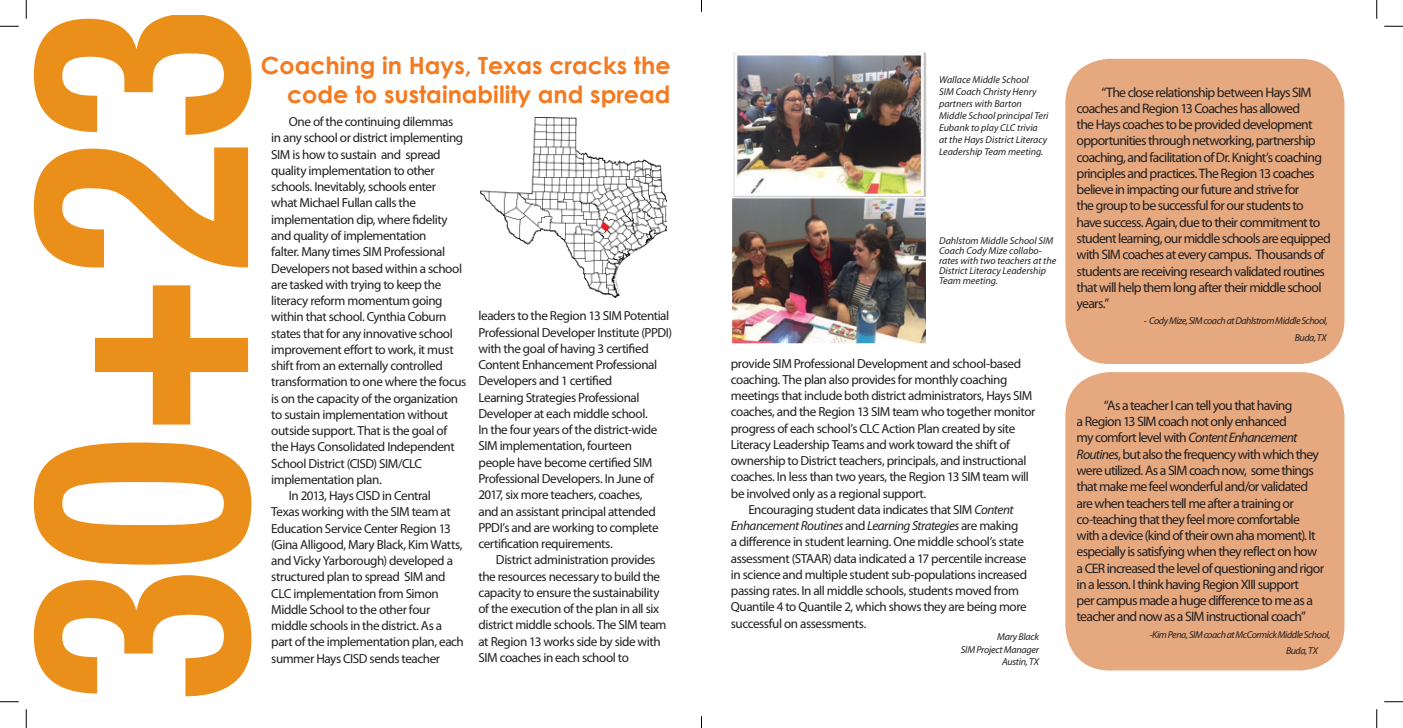
<style>
.page{position:relative;width:1403px;height:728px;background:#fff}
.page>*{position:absolute;margin:0;border:0;box-sizing:border-box;transform-origin:0 0}
.t1{font:700 condensed 302.5px "Helvetica Neue";color:#eb8f1b;scale:.91 1}
.t2{font:700 23.75px/28.5px "Century Gothic";color:#f47a20;text-align:right}
.t3{font:13.75px/16.2px "Myriad Pro";letter-spacing:-.055em;color:#231f20}
.t4{font:13.12px/16.2px "Myriad Pro";letter-spacing:-.035em;color:#231f20}
.t5{font:italic 13.12px "Myriad Pro";letter-spacing:-.035em;color:#231f20}
.t6{font:italic 10px/12px "Myriad Pro";color:#231f20}
.t7{font:italic 10px/16.2px "Myriad Pro";letter-spacing:-.045em;color:#231f20;text-align:right}
.t8{font:italic 10px/12.5px "Myriad Pro";letter-spacing:-.025em;color:#231f20;text-align:right}
.s1{font-style:italic}
.s2{font-style:normal}
</style>
<div class="page">
<img style="left:481px;top:118px;width:185px;height:180px">
<div style="left:1071px;top:64px;width:267px;height:294px;background:#e5a87f;border-radius:39px"></div>
<div style="left:1065px;top:59px;width:279px;height:305px;border:11px solid #e5a87f;border-radius:39px"></div>
<div style="left:1071px;top:378px;width:267px;height:286px;background:#e5a87f;border-radius:39px"></div>
<div style="left:1065px;top:372px;width:279px;height:298px;border:11px solid #e5a87f;border-radius:39px"></div>
<img style="left:734px;top:52px;width:192px;height:145px">
<div style="left:732px;top:50px;width:196px;height:151px;border:1px solid #fff"></div>
<img style="left:733px;top:199px;width:192px;height:143px">
<div style="left:731px;top:197px;width:196px;height:147px;border:1px solid #fff"></div>
<svg style="left:0;top:25px;width:19px;height:2px"></svg>
<svg style="left:1384px;top:25px;width:18px;height:2px"></svg>
<svg style="left:0;top:701px;width:19px;height:1px"></svg>
<svg style="left:1384px;top:701px;width:18px;height:1px"></svg>
<svg style="left:25px;top:0;width:2px;height:19px"></svg>
<svg style="left:25px;top:709px;width:2px;height:19px"></svg>
<svg style="left:1376px;top:0;width:1px;height:19px"></svg>
<svg style="left:1376px;top:709px;width:1px;height:19px"></svg>
<svg style="left:701px;top:716px;width:1px;height:12px"></svg>
<h1 class="t1" style="left:-111px;top:701px;width:763px;rotate:-90deg">30+23</h1>
<h2 class="t2" style="left:261px;top:50px;width:411px">Coaching in Hays, Texas cracks the code to sustainability and spread</h2>
<p class="t4" style="left:289px;top:114px;width:166px">One of the continuing dilemmas</p>
<p class="t4" style="left:271px;top:130px;width:193px">in any school or district implementing</p>
<p class="t4" style="left:271px;top:146px;width:171px">SIM is how to sustain and spread</p>
<p class="t4" style="left:271px;top:163px;width:165px">quality implementation to other</p>
<p class="t4" style="left:271px;top:179px;width:166px">schools. Inevitably, schools enter</p>
<p class="t4" style="left:271px;top:195px;width:146px">what Michael Fullan calls the</p>
<p class="t4" style="left:271px;top:211px;width:178px">implementation dip, where fidelity</p>
<p class="t4" style="left:271px;top:228px;width:157px">and quality of implementation</p>
<p class="t4" style="left:271px;top:244px;width:175px">falter. Many times SIM Professional</p>
<p class="t4" style="left:271px;top:260px;width:192px">Developers not based within a school</p>
<p class="t4" style="left:271px;top:276px;width:171px">are tasked with trying to keep the</p>
<p class="t4" style="left:271px;top:293px;width:173px">literacy reform momentum going</p>
<p class="t4" style="left:271px;top:309px;width:177px">within that school. Cynthia Coburn</p>
<p class="t4" style="left:271px;top:325px;width:183px">states that for any innovative school</p>
<p class="t4" style="left:271px;top:341px;width:184px">improvement effort to work, it must</p>
<p class="t4" style="left:271px;top:358px;width:173px">shift from an externally controlled</p>
<p class="t4" style="left:271px;top:374px;width:197px">transformation to one where the focus</p>
<p class="t4" style="left:271px;top:390px;width:188px">is on the capacity of the organization</p>
<p class="t4" style="left:271px;top:406px;width:178px">to sustain implementation without</p>
<p class="t4" style="left:271px;top:423px;width:177px">outside support. That is the goal of</p>
<p class="t4" style="left:271px;top:439px;width:185px">the Hays Consolidated Independent</p>
<p class="t4" style="left:271px;top:455px;width:152px">School District (CISD) SIM/CLC</p>
<p class="t4" style="left:271px;top:471px;width:112px">implementation plan.</p>
<p class="t4" style="left:289px;top:488px;width:144px">In 2013, Hays CISD in Central</p>
<p class="t4" style="left:271px;top:504px;width:181px">Texas working with the SIM team at</p>
<p class="t4" style="left:271px;top:520px;width:181px">Education Service Center Region 13</p>
<p class="t4" style="left:271px;top:536px;width:193px">(Gina Alligood, Mary Black, Kim Watts,</p>
<p class="t4" style="left:271px;top:553px;width:183px">and Vicky Yarborough) developed a</p>
<p class="t4" style="left:271px;top:569px;width:176px">structured plan to spread SIM and</p>
<p class="t4" style="left:271px;top:585px;width:169px">CLC implementation from Simon</p>
<p class="t4" style="left:271px;top:601px;width:160px">Middle School to the other four</p>
<p class="t4" style="left:271px;top:618px;width:172px">middle schools in the district. As a</p>
<p class="t4" style="left:271px;top:634px;width:194px">part of the implementation plan, each</p>
<p class="t4" style="left:271px;top:650px;width:170px">summer Hays CISD sends teacher</p>
<p class="t4" style="left:478px;top:308px;width:195px">leaders to the Region 13 SIM Potential Professional Developer Institute (PPDI) with the goal of having 3 certified Content Enhancement Professional Developers and 1 certified<br>Learning Strategies Professional Developer at each middle school.<br>In the four years of the district-wide SIM implementation, fourteen<br>people have become certified SIM Professional Developers. In June of 2017, six more teachers, coaches,<br>and an assistant principal attended PPDI’s and are working to complete certification requirements.</p>
<p class="t4" style="left:478px;top:552px;width:189px;text-indent:17px">District administration provides the resources necessary to build the capacity to ensure the sustainability of the execution of the plan in all six district middle schools. The SIM team at Region 13 works side by side with SIM coaches in each school to</p>
<p class="t6" style="left:939px;top:73px;width:111px">Wallace Middle School<br>SIM Coach Christy Henry partners with Barton<br>Middle School principal Teri<br>Eubank to play CLC trivia at the Hays District Literacy<br>Leadership Team meeting.</p>
<p class="t6" style="left:939px;top:235px;width:119px;line-height:10px">Dahlstom Middle School SIM<br>Coach Cody Mize collabo&shy;rates with two teachers at the<br>District Literacy Leadership<br>Team meeting.</p>
<p class="t4" style="left:731px;top:355px;width:292px">provide SIM Professional Development and school-based</p>
<p class="t4" style="left:731px;top:371px;width:278px">coaching. The plan also provides for monthly coaching</p>
<p class="t4" style="left:731px;top:388px;width:303px">meetings that include both district administrators, Hays SIM</p>
<p class="t4" style="left:731px;top:404px;width:306px">coaches, and the Region 13 SIM team who together monitor</p>
<p class="t4" style="left:731px;top:420px;width:286px">progress of each school’s CLC Action Plan created by site</p>
<p class="t4" style="left:731px;top:436px;width:281px">Literacy Leadership Teams and work toward the shift of</p>
<p class="t4" style="left:731px;top:453px;width:297px">ownership to District teachers, principals, and instructional</p>
<p class="t4" style="left:731px;top:469px;width:300px">coaches. In less than two years, the Region 13 SIM team will</p>
<p class="t4" style="left:731px;top:485px;width:197px">be involved only as a regional support.</p>
<p class="t4" style="left:748px;top:501px;width:267px">Encouraging student data indicates that SIM <span class="s1">Content</span></p>
<p class="t5" style="left:731px;top:518px;width:289px">Enhancement Routines <span class="s2">and</span> Learning Strategies <span class="s2">are making</span></p>
<p class="t4" style="left:731px;top:534px;width:294px">a difference in student learning. One middle school’s state</p>
<p class="t4" style="left:731px;top:550px;width:297px">assessment (STAAR) data indicated a 17 percentile increase</p>
<p class="t4" style="left:731px;top:566px;width:298px">in science and multiple student sub-populations increased</p>
<p class="t4" style="left:731px;top:583px;width:290px">passing rates. In all middle schools, students moved from</p>
<p class="t4" style="left:731px;top:599px;width:297px">Quantile 4 to Quantile 2, which shows they are being more</p>
<p class="t4" style="left:731px;top:615px;width:137px">successful on assessments.</p>
<p class="t8" style="left:961px;top:630px;width:80px">Mary Black<br>SIM Project Manager<br>Austin, TX</p>
<p class="t3" style="left:1076px;top:84px;width:256px;text-indent:25px">“The close relationship between Hays SIM coaches and Region 13 Coaches has allowed<br>the Hays coaches to be provided development opportunities through networking, partnership coaching, and facilitation of Dr. Knight’s coaching principles and practices. The Region 13 coaches believe in impacting our future and strive for<br>the group to be successful for our students to have success. Again, due to their commitment to student learning, our middle schools are equipped with SIM coaches at every campus. Thousands of students are receiving research validated routines that will help them long after their middle school years.”</p>
<p class="t7" style="left:1144px;top:313px;width:185px">- Cody Mize, SIM coach at Dahlstrom Middle School,<br>Buda, TX</p>
<p class="t3" style="left:1076px;top:397px;width:249px;text-indent:27px">“As a teacher I can tell you that having<br>a Region 13 SIM coach not only enhanced<br>my comfort level with <span class="s1">Content Enhancement Routines</span>, but also the frequency with which they were utilized. As a SIM coach now, some things that make me feel wonderful and/or validated are when teachers tell me after a training or co-teaching that they feel more comfortable with a device (kind of their own aha moment). It especially is satisfying when they reflect on how a CER increased the level of questioning and rigor in a lesson. I think having Region XIII support<br>per campus made a huge difference to me as a teacher and now as a SIM instructional coach”</p>
<p class="t7" style="left:1286px;top:626px;width:46px;text-align:left;text-indent:-137px">-Kim Pena, SIM coach at McCormick Middle School,<br>Buda, TX</p>
</div>
